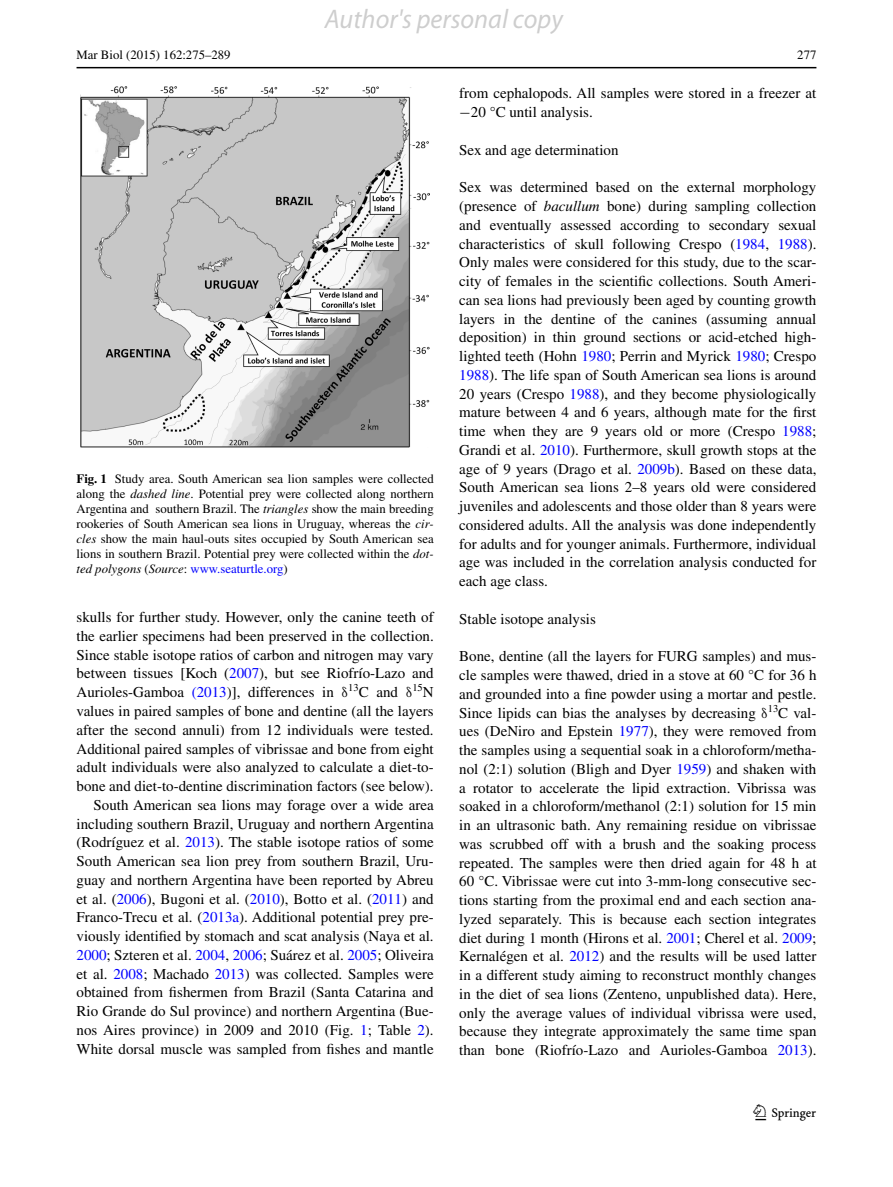
<style>
.page{position:relative;width:893px;height:1187px;background:#fff}
.page>*{position:absolute;margin:0;border:0;box-sizing:border-box;transform-origin:0 0}
.t1{font:italic 27px "S Myriad";color:rgb(0 0 0/.2)}
.t2{font:22.5px "Springnew";color:#000}
.t3{font:15px/18.8px "Times";color:#000;text-align:justify}
.t4{font:12.75px/15px "Times";color:#000;text-align:justify}
.s1{font-weight:700}
.s2{font-style:italic}
.s3{color:#00f}
.s4{font-family:"MTGU"}
.s5{font-family:"MTSY"}
</style>
<div class="page">
<hr style="left:77px;top:67px;width:739px;height:1px;background:#000">
<img style="left:81px;top:87px;width:348px;height:360px">
<h1 class="t1" style="left:325px;top:3px;width:240px">Author's personal copy</h1>
<p class="t4" style="left:77px;top:48px;width:156px">Mar Biol (2015) 162:275–289</p>
<p class="t4" style="left:797px;top:48px;width:21px">277</p>
<p class="t4" style="left:77px;top:471px;width:359px"><span class="s1">Fig. 1</span> Study area. South American sea lion samples were collected along the <span class="s2">dashed line</span>. Potential prey were collected along northern Argentina and southern Brazil. The <span class="s2">triangles</span> show the main breeding rookeries of South American sea lions in Uruguay, whereas the <span class="s2">cir&shy;cles</span> show the main haul-outs sites occupied by South American sea lions in southern Brazil. Potential prey were collected within the <span class="s2">dot&shy;ted polygons</span> (<span class="s2">Source</span>: <span class="s3">www.seaturtle.org</span>)</p>
<p class="t3" style="left:77px;top:607px;width:359px;text-align:right">skulls for further study. However, only the canine teeth of the earlier specimens had been preserved in the collection.<br>Since stable isotope ratios of carbon and nitrogen may vary between tissues [Koch (<span class="s3">2007</span>), but see Riofrío-Lazo and Aurioles-Gamboa <span class="s3">(2013</span>)], differences in <span class="s4">δ</span><sup>13</sup>C and <span class="s4">δ</span><sup>15</sup>N values in paired samples of bone and dentine (all the layers after the second annuli) from 12 individuals were tested.<br>Additional paired samples of vibrissae and bone from eight adult individuals were also analyzed to calculate a diet-to&shy;bone and diet-to-dentine discrimination factors (see below).<br>South American sea lions may forage over a wide area including southern Brazil, Uruguay and northern Argentina (Rodríguez et al. <span class="s3">2013</span>). The stable isotope ratios of some South American sea lion prey from southern Brazil, Uru&shy;guay and northern Argentina have been reported by Abreu et al. (<span class="s3">2006</span>), Bugoni et al. (<span class="s3">2010</span>), Botto et al. (<span class="s3">2011</span>) and Franco-Trecu et al. (<span class="s3">2013a</span>). Additional potential prey pre&shy;viously identified by stomach and scat analysis (Naya et al.<br><span class="s3">2000</span>; Szteren et al. <span class="s3">2004</span>, <span class="s3">2006</span>; Suárez et al. <span class="s3">2005</span>; Oliveira et al. <span class="s3">2008</span>; Machado <span class="s3">2013</span>) was collected. Samples were obtained from fishermen from Brazil (Santa Catarina and Rio Grande do Sul province) and northern Argentina (Bue&shy;nos Aires province) in 2009 and 2010 (Fig. <span class="s3">1</span>; Table <span class="s3">2</span>).<br>White dorsal muscle was sampled from fishes and mantle</p>
<p class="t3" style="left:459px;top:84px;width:359px">from cephalopods. All samples were stored in a freezer at <span class="s5">−</span>20 °C until analysis.</p>
<p class="t3" style="left:459px;top:140px;width:161px">Sex and age determination</p>
<p class="t3" style="left:459px;top:178px;width:359px">Sex was determined based on the external morphology (presence of <span class="s2">bacullum</span> bone) during sampling collection and eventually assessed according to secondary sexual characteristics of skull following Crespo (<span class="s3">1984</span>, <span class="s3">1988</span>).<br>Only males were considered for this study, due to the scar&shy;city of females in the scientific collections. South Ameri&shy;can sea lions had previously been aged by counting growth layers in the dentine of the canines (assuming annual deposition) in thin ground sections or acid-etched high&shy;lighted teeth (Hohn <span class="s3">1980</span>; Perrin and Myrick <span class="s3">1980</span>; Crespo <span class="s3">1988</span>). The life span of South American sea lions is around 20 years (Crespo <span class="s3">1988</span>), and they become physiologically mature between 4 and 6 years, although mate for the first time when they are 9 years old or more (Crespo <span class="s3">1988</span>; Grandi et al. <span class="s3">2010</span>). Furthermore, skull growth stops at the age of 9 years (Drago et al. <span class="s3">2009b</span>). Based on these data, South American sea lions 2–8 years old were considered juveniles and adolescents and those older than 8 years were considered adults. All the analysis was done independently for adults and for younger animals. Furthermore, individual age was included in the correlation analysis conducted for each age class.</p>
<p class="t3" style="left:459px;top:609px;width:138px">Stable isotope analysis</p>
<p class="t3" style="left:459px;top:646px;width:359px">Bone, dentine (all the layers for FURG samples) and mus&shy;cle samples were thawed, dried in a stove at 60 °C for 36 h and grounded into a fine powder using a mortar and pestle.<br>Since lipids can bias the analyses by decreasing <span class="s4">δ</span><sup>13</sup>C val&shy;ues (DeNiro and Epstein <span class="s3">1977</span>), they were removed from the samples using a sequential soak in a chloroform/metha&shy;nol (2:1) solution (Bligh and Dyer <span class="s3">1959</span>) and shaken with a rotator to accelerate the lipid extraction. Vibrissa was soaked in a chloroform/methanol (2:1) solution for 15 min in an ultrasonic bath. Any remaining residue on vibrissae was scrubbed off with a brush and the soaking process repeated. The samples were then dried again for 48 h at 60 °C. Vibrissae were cut into 3-mm-long consecutive sec&shy;tions starting from the proximal end and each section ana&shy;lyzed separately. This is because each section integrates diet during 1 month (Hirons et al. <span class="s3">2001</span>; Cherel et al. <span class="s3">2009</span>; Kernalégen et al. <span class="s3">2012</span>) and the results will be used latter in a different study aiming to reconstruct monthly changes in the diet of sea lions (Zenteno, unpublished data). Here, only the average values of individual vibrissa were used, because they integrate approximately the same time span than bone (Riofrío-Lazo and Aurioles-Gamboa <span class="s3">2013</span>).</p>
<h2 class="t2" style="left:755px;top:1104px;width:62px">1 3</h2>
</div>
